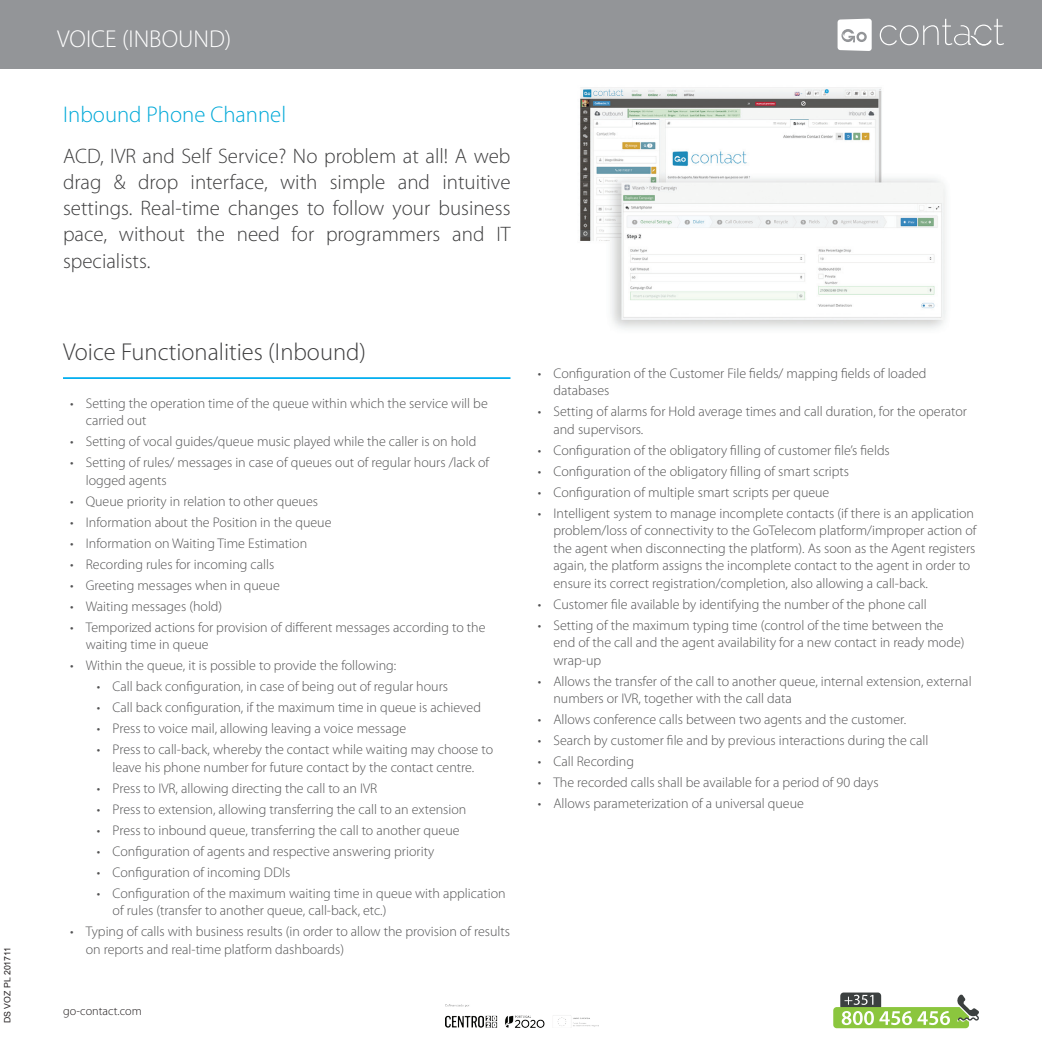
<style>
.page{position:relative;width:1042px;height:1042px;background:#fff}
.page>*{position:absolute;margin:0;border:0;box-sizing:border-box;transform-origin:0 0}
.t1{font:300 24.5px "Myriad Pro";color:#3e3e3f}
.t2{font:300 24.5px "Myriad Pro";color:#fff}
.t3{font:300 22.75px "Myriad Pro";color:#00a9d8}
.t4{font:300 21px/26.2px "Myriad Pro";color:#3e3e3f;text-align:justify}
.t5{font:300 14px/17.5px "Myriad Pro";color:#525253}
.t6{font:300 12.25px "Myriad Pro";color:#231f20}
.t7{font:8.75px "Arial";color:#231f20}
</style>
<div class="page">
<img style="left:445px;top:1005px;width:153px;height:23px">
<div style="left:840px;top:992px;width:41px;height:17px;background:#3c4040;border-radius:3px"></div>
<svg style="left:833px;top:994px;width:146px;height:34px"></svg>
<img style="left:580px;top:87px;width:366px;height:242px">
<hr style="left:63px;top:377px;width:447px;height:2px;background:#00aeef">
<div style="left:0;top:0;width:1042px;height:69px;background:#939598"></div>
<svg style="left:837px;top:19px;width:34px;height:32px"></svg>
<svg style="left:880px;top:19px;width:124px;height:26px"></svg>
<p class="t7" style="left:2px;top:1023px;width:78px;rotate:-90deg">DS VOZ PL 201711</p>
<h1 class="t2" style="left:57px;top:25px;width:176px">VOICE (INBOUND)</h1>
<h2 class="t3" style="left:63px;top:102px;width:225px">Inbound Phone Channel</h2>
<h3 class="t4" style="left:63px;top:143px;width:449px">ACD, IVR and Self Service? No problem at all! A web drag &amp; drop interface, with simple and intuitive settings. Real-time changes to follow your business pace, without the need for programmers and IT specialists.</h3>
<h1 class="t1" style="left:63px;top:339px;width:304px">Voice Functionalities (Inbound)</h1>
<p class="t5" style="left:86px;top:394px;width:403px;text-indent:-16px">• Setting the operation time of the queue within which the service will be carried out</p>
<p class="t5" style="left:70px;top:433px;width:408px">• Setting of vocal guides/queue music played while the caller is on hold</p>
<p class="t5" style="left:86px;top:454px;width:405px;text-indent:-16px">• Setting of rules/ messages in case of queues out of regular hours /lack of logged agents</p>
<p class="t5" style="left:70px;top:492px;width:249px">• Queue priority in relation to other queues</p>
<p class="t5" style="left:70px;top:513px;width:263px">• Information about the Position in the queue</p>
<p class="t5" style="left:70px;top:534px;width:239px">• Information on Waiting Time Estimation</p>
<p class="t5" style="left:70px;top:555px;width:206px">• Recording rules for incoming calls</p>
<p class="t5" style="left:70px;top:576px;width:211px">• Greeting messages when in queue</p>
<p class="t5" style="left:70px;top:597px;width:154px">• Waiting messages (hold)</p>
<p class="t5" style="left:86px;top:618px;width:401px;text-indent:-16px">• Temporized actions for provision of different messages according to the waiting time in queue</p>
<p class="t5" style="left:70px;top:657px;width:328px">• Within the queue, it is possible to provide the following:</p>
<p class="t5" style="left:97px;top:678px;width:353px">• Call back configuration, in case of being out of regular hours</p>
<p class="t5" style="left:97px;top:699px;width:385px">• Call back configuration, if the maximum time in queue is achieved</p>
<p class="t5" style="left:97px;top:720px;width:311px">• Press to voice mail, allowing leaving a voice message</p>
<p class="t5" style="left:97px;top:741px;width:398px;text-align:center">• Press to call-back, whereby the contact while waiting may choose to leave his phone number for future contact by the contact centre.</p>
<p class="t5" style="left:97px;top:779px;width:282px">• Press to IVR, allowing directing the call to an IVR</p>
<p class="t5" style="left:97px;top:800px;width:371px">• Press to extension, allowing transferring the call to an extension</p>
<p class="t5" style="left:97px;top:821px;width:364px">• Press to inbound queue, transferring the call to another queue</p>
<p class="t5" style="left:97px;top:842px;width:339px">• Configuration of agents and respective answering priority</p>
<p class="t5" style="left:97px;top:863px;width:195px">• Configuration of incoming DDIs</p>
<p class="t5" style="left:113px;top:884px;width:394px;text-indent:-16px">• Configuration of the maximum waiting time in queue with application of rules (transfer to another queue, call-back, etc.)</p>
<p class="t5" style="left:86px;top:923px;width:426px;text-indent:-16px">• Typing of calls with business results (in order to allow the provision of results on reports and real-time platform dashboards)</p>
<p class="t6" style="left:63px;top:1004px;width:80px">go-contact.com</p>
<p class="t5" style="left:553px;top:365px;width:374px;text-indent:-16px">• Configuration of the Customer File fields/ mapping fields of loaded databases</p>
<p class="t5" style="left:553px;top:403px;width:415px;text-indent:-16px">• Setting of alarms for Hold average times and call duration, for the operator and supervisors.</p>
<p class="t5" style="left:538px;top:442px;width:354px">• Configuration of the obligatory filling of customer file’s fields</p>
<p class="t5" style="left:538px;top:463px;width:313px">• Configuration of the obligatory filling of smart scripts</p>
<p class="t5" style="left:538px;top:484px;width:293px">• Configuration of multiple smart scripts per queue</p>
<p class="t5" style="left:553px;top:505px;width:425px;text-indent:-16px">• Intelligent system to manage incomplete contacts (if there is an application problem/loss of connectivity to the GoTelecom platform/improper action of the agent when disconnecting the platform). As soon as the Agent registers again, the platform assigns the incomplete contact to the agent in order to ensure its correct registration/completion, also allowing a call-back.</p>
<p class="t5" style="left:538px;top:596px;width:390px">• Customer file available by identifying the number of the phone call</p>
<p class="t5" style="left:553px;top:617px;width:412px;text-indent:-16px">• Setting of the maximum typing time (control of the time between the end of the call and the agent availability for a new contact in ready mode) wrap-up</p>
<p class="t5" style="left:553px;top:673px;width:420px;text-indent:-16px">• Allows the transfer of the call to another queue, internal extension, external numbers or IVR, together with the call data</p>
<p class="t5" style="left:538px;top:711px;width:370px">• Allows conference calls between two agents and the customer.</p>
<p class="t5" style="left:538px;top:732px;width:392px">• Search by customer file and by previous interactions during the call</p>
<p class="t5" style="left:538px;top:753px;width:98px">• Call Recording</p>
<p class="t5" style="left:538px;top:774px;width:342px">• The recorded calls shall be available for a period of 90 days</p>
<p class="t5" style="left:538px;top:795px;width:268px">• Allows parameterization of a universal queue</p>
</div>
